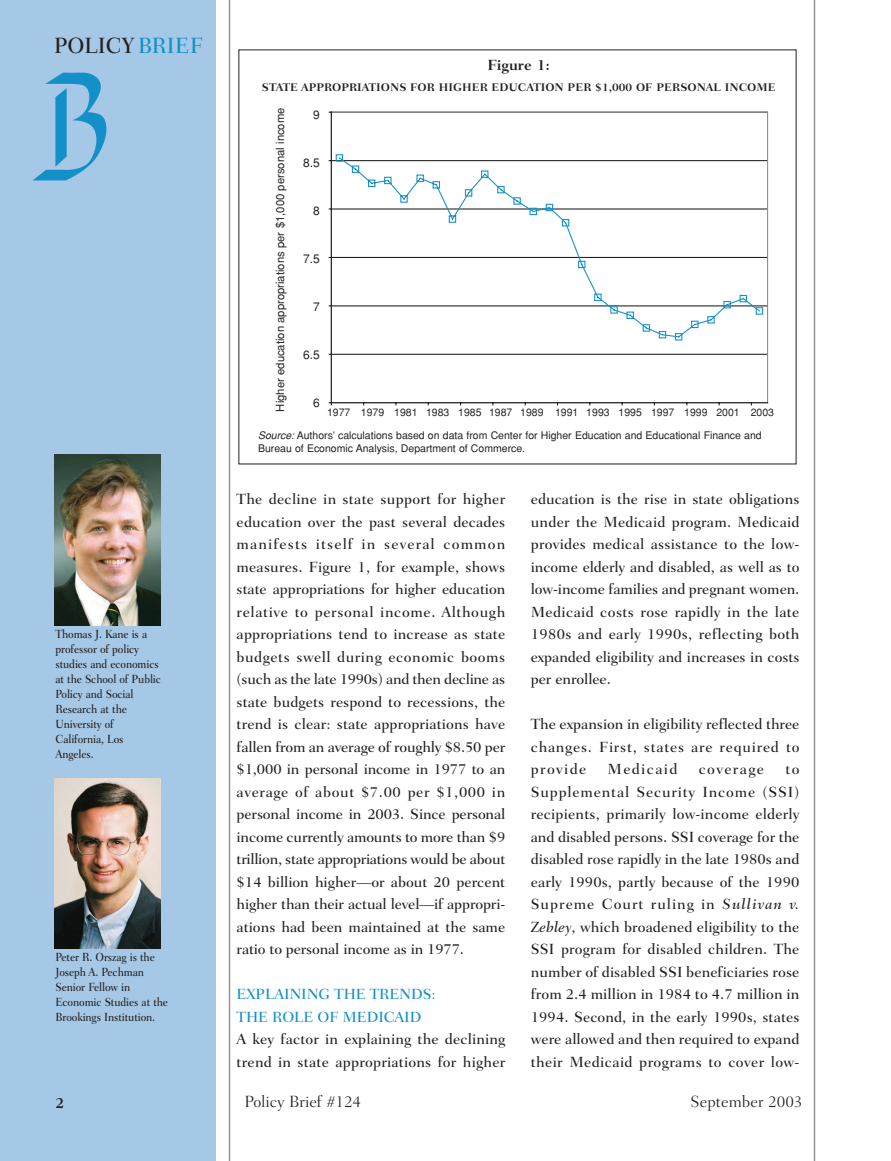
<style>
.page{position:relative;width:891px;height:1161px;background:#fff}
.page>*{position:absolute;margin:0;border:0;box-sizing:border-box;transform-origin:0 0}
.t1{font:500 22.5px "Fairfield LH";color:#231f20;scale:.95 1}
.t2{font:300 16.5px "Fairfield LH";color:#231f20}
.t3{font:500 15px/22.5px "Fairfield LH";letter-spacing:.01em;color:#231f20;text-align:justify}
.t4{font:500 15px/22.5px "Fairfield LH";letter-spacing:-.005em;color:#1490c8}
.t5{font:500 15px "Fairfield LH";letter-spacing:.09em;color:#231f20}
.t6{font:700 15px "Fairfield LH";color:#231f20}
.t7{font:500 12px/15px "Fairfield LH";letter-spacing:-.01em;color:#231f20;scale:.9 1}
.t8{font:12px "Helvetica";color:#231f20}
.t9{font:700 11.25px "Fairfield LH";letter-spacing:.005em;color:#231f20}
.t10{font:11.25px "Helvetica";color:#231f20}
.t11{font:10.5px/12.6px "Helvetica";color:#231f20}
.s1{color:#1490c8}
.s2{font-style:italic}
</style>
<div class="page">
<div style="left:0;top:0;width:216px;height:1161px;background:#a5c8e6"></div>
<hr style="left:229px;top:0;width:1px;height:1161px;background:#939598">
<hr style="left:814px;top:0;width:1px;height:1161px;background:#939598">
<img style="left:33px;top:73px;width:74px;height:108px">
<hr style="left:331px;top:354px;width:437px;height:1px;background:#231f20">
<hr style="left:331px;top:305px;width:437px;height:1px;background:#231f20">
<hr style="left:331px;top:257px;width:437px;height:1px;background:#231f20">
<hr style="left:331px;top:208px;width:437px;height:2px;background:#231f20">
<hr style="left:331px;top:160px;width:437px;height:1px;background:#231f20">
<hr style="left:331px;top:112px;width:437px;height:1px;background:#878f96">
<hr style="left:767px;top:112px;width:1px;height:291px;background:#878f96">
<hr style="left:331px;top:112px;width:1px;height:291px;background:#231f20">
<hr style="left:331px;top:402px;width:437px;height:1px;background:#231f20">
<svg style="left:335px;top:154px;width:426px;height:161px"></svg>
<svg style="left:464px;top:170px;width:90px;height:46px"></svg>
<svg style="left:561px;top:218px;width:187px;height:123px"></svg>
<div style="left:756px;top:307px;width:7px;height:8px;border:1px solid #1490c8"></div>
<img style="left:54px;top:778px;width:107px;height:171px">
<img style="left:54px;top:455px;width:107px;height:170px">
<h1 class="t1" style="left:54px;top:36px;width:158px">POLICY <span class="s1">BRIEF</span></h1>
<p class="t7" style="left:56px;top:628px;width:119px">Thomas J. Kane is a professor of policy studies and economics at the School of Public<br>Policy and Social<br>Research at the<br>University of<br>California, Los<br>Angeles.</p>
<p class="t7" style="left:56px;top:951px;width:127px">Peter R. Orszag is the<br>Joseph A. Pechman<br>Senior Fellow in<br>Economic Studies at the<br>Brookings Institution.</p>
<p class="t6" style="left:56px;top:1096px;width:10px">2</p>
<p class="t6" style="left:488px;top:59px;width:64px">Figure 1:</p>
<p class="t9" style="left:262px;top:82px;width:515px">STATE APPROPRIATIONS FOR HIGHER EDUCATION PER $1,000 OF PERSONAL INCOME</p>
<p class="t8" style="left:313px;top:110px;width:8px">9</p>
<p class="t8" style="left:303px;top:158px;width:18px">8.5</p>
<p class="t8" style="left:313px;top:206px;width:8px">8</p>
<p class="t8" style="left:303px;top:254px;width:18px">7.5</p>
<p class="t8" style="left:313px;top:302px;width:8px">7</p>
<p class="t8" style="left:303px;top:350px;width:18px">6.5</p>
<p class="t8" style="left:313px;top:398px;width:8px">6</p>
<p class="t11" style="left:258px;top:430px;width:505px"><span class="s2">Source:</span> Authors’ calculations based on data from Center for Higher Education and Educational Finance and<br>Bureau of Economic Analysis, Department of Commerce.</p>
<p class="t10" style="left:276px;top:412px;width:305px;rotate:-90deg">Higher education appropriations per $1,000 personal income</p>
<p class="t11" style="left:327px;top:407px;width:449px">1977 1979 1981 1983 1985 1987 1989 1991 1993 1995 1997 1999 2001 2003</p>
<p class="t3" style="left:237px;top:489px;width:270px">The decline in state support for higher education over the past several decades manifests itself in several common measures. Figure 1, for example, shows state appropriations for higher education relative to personal income. Although appropriations tend to increase as state budgets swell during economic booms (such as the late 1990s) and then decline as state budgets respond to recessions, the trend is clear: state appropriations have fallen from an average of roughly $8.50 per $1,000 in personal income in 1977 to an average of about $7.00 per $1,000 in personal income in 2003. Since personal income currently amounts to more than $9 trillion, state appropriations would be about $14 billion higher—or about 20 percent higher than their actual level—if appropri&shy;ations had been maintained at the same ratio to personal income as in 1977.</p>
<p class="t4" style="left:237px;top:984px;width:201px">EXPLAINING THE TRENDS:<br>THE ROLE OF MEDICAID</p>
<p class="t3" style="left:237px;top:1029px;width:270px">A key factor in explaining the declining trend in state appropriations for higher</p>
<p class="t3" style="left:531px;top:489px;width:270px">education is the rise in state obligations under the Medicaid program. Medicaid provides medical assistance to the low&shy;income elderly and disabled, as well as to low-income families and pregnant women.<br>Medicaid costs rose rapidly in the late 1980s and early 1990s, reflecting both expanded eligibility and increases in costs per enrollee.</p>
<p class="t3" style="left:531px;top:714px;width:270px">The expansion in eligibility reflected three changes. First, states are required to provide</p>
<p class="t5" style="left:608px;top:763px;width:71px">Medicaid</p>
<p class="t5" style="left:699px;top:763px;width:67px">coverage</p>
<p class="t3" style="left:531px;top:759px;width:270px;text-indent:255px">to Supplemental Security Income (SSI) recipients, primarily low-income elderly and disabled persons. SSI coverage for the disabled rose rapidly in the late 1980s and early 1990s, partly because of the 1990<br>Supreme Court ruling in <span class="s2">Sullivan v.<br>Zebley</span>, which broadened eligibility to the SSI program for disabled children. The number of disabled SSI beneficiaries rose from 2.4 million in 1984 to 4.7 million in 1994. Second, in the early 1990s, states were allowed and then required to expand their Medicaid programs to cover low-</p>
<p class="t2" style="left:244px;top:1095px;width:118px">Policy Brief #124</p>
<p class="t2" style="left:691px;top:1095px;width:113px">September 2003</p>
</div>
